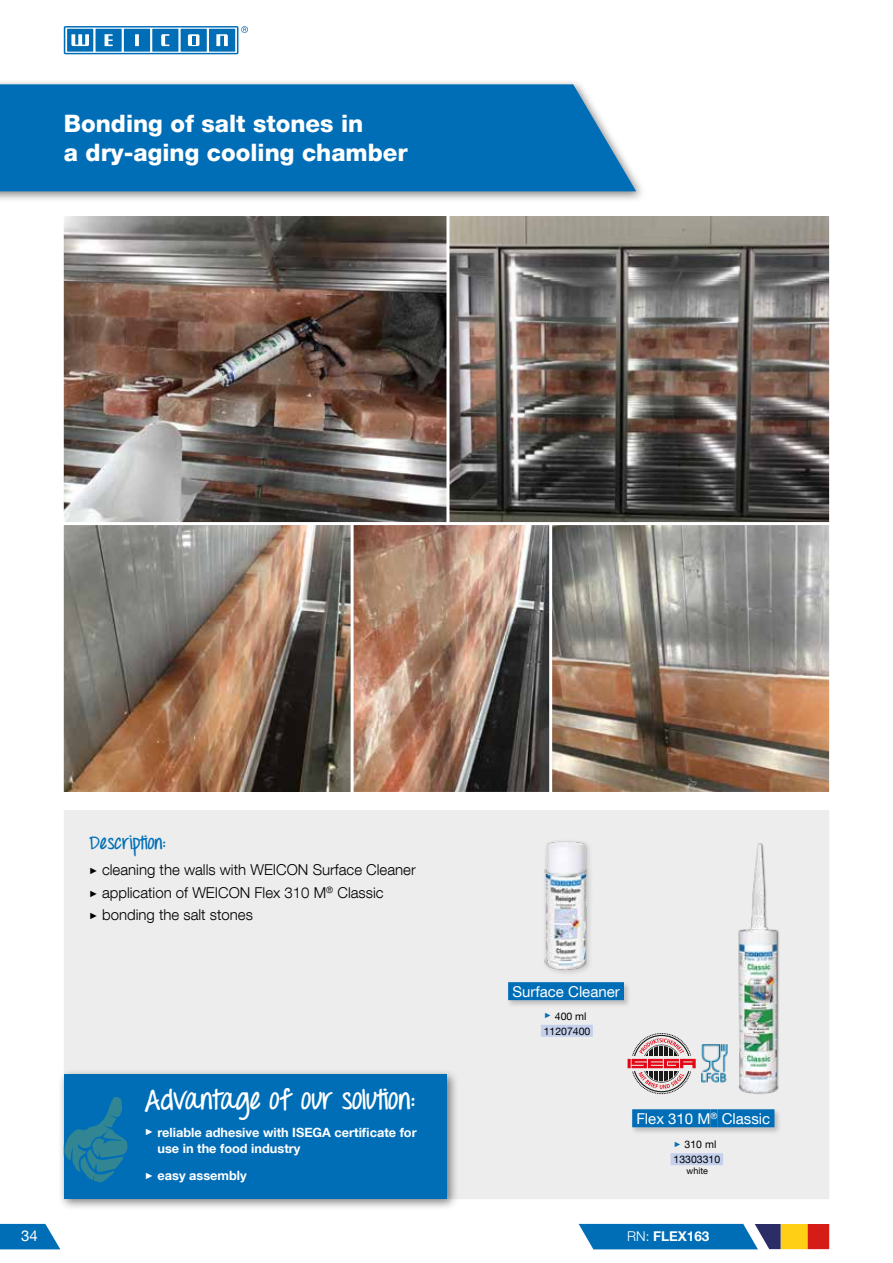
<style>
.page{position:relative;width:893px;height:1263px;background:#fff}
.page>*{position:absolute;margin:0;border:0;box-sizing:border-box;transform-origin:0 0}
.t1{font:700 27px "Throw My Hands Upinthe Air";color:#fff}
.t2{font:800 24px/28.8px "Helvetica Neue LT Com";color:#fff}
.t3{font:700 18px "Throw My Hands Upinthe Air";color:#006eb7}
.t4{font:300 15px/22.2px "Helvetica Neue LT Com";color:#000}
.t5{font:15px "Helvetica Neue LT Com";color:#fff}
.t6{font:700 13.5px "Helvetica Neue LT Com";color:#fff}
.t7{font:700 12.75px/16.5px "Helvetica Neue LT Com";color:#fff}
.t8{font:10.5px/15px "Helvetica Neue LT Com";color:#000}
.t9{font:9px "Helvetica Neue LT Com";color:#000}
.s1{font-family:"Arial";font-weight:400;font-size:9px}
.s2{font-family:"Arial";font-size:7.5px;color:#006eb7}
.s3{font-weight:300}
</style>
<div class="page">
<div style="left:0;top:78px;width:647px;height:126px;background:#000;opacity:.5"></div>
<div style="left:0;top:84px;width:636px;height:107px;background:#006eb7"></div>
<svg style="left:64px;top:26px;width:184px;height:28px;background:#4a98cb"></svg>
<svg style="left:0;top:1224px;width:60px;height:25px"></svg>
<img style="left:63px;top:527px;width:286px;height:256px">
<img style="left:349px;top:527px;width:199px;height:256px">
<img style="left:548px;top:527px;width:282px;height:256px">
<svg style="left:451px;top:216px;width:379px;height:311px;background:#6b645e"></svg>
<img style="left:63px;top:216px;width:388px;height:311px">
<svg style="left:37px;top:783px;width:793px;height:443px"></svg>
<div style="left:58px;top:1068px;width:401px;height:143px;background:#000;opacity:.5"></div>
<div style="left:64px;top:1074px;width:382px;height:125px;background:#006eb7"></div>
<svg style="left:64px;top:1097px;width:64px;height:86px"></svg>
<div style="left:671px;top:1153px;width:52px;height:12px;background:#c4d0ec"></div>
<svg style="left:628px;top:1033px;width:68px;height:61px;background:#c8a4a6"></svg>
<img style="left:700px;top:1043px;width:28px;height:40px">
<div style="left:631px;top:1108px;width:151px;height:27px;background:#000;opacity:.2"></div>
<div style="left:632px;top:1109px;width:78px;height:18px;background:#006eb7"></div>
<div style="left:710px;top:1109px;width:7px;height:18px;background:#006eb7"></div>
<div style="left:717px;top:1109px;width:57px;height:18px;background:#006eb7"></div>
<img style="left:733px;top:837px;width:50px;height:257px">
<div style="left:541px;top:1025px;width:52px;height:12px;background:#c4d0ec"></div>
<div style="left:542px;top:838px;width:53px;height:139px;background:#ececec"></div>
<img style="left:526px;top:837px;width:80px;height:136px">
<div style="left:507px;top:981px;width:124px;height:27px;background:#000;opacity:.2"></div>
<div style="left:508px;top:982px;width:116px;height:18px;background:#006eb7"></div>
<svg style="left:579px;top:1224px;width:250px;height:25px;background:#437797"></svg>
<h2 class="t2" style="left:64px;top:109px;width:346px">Bonding of salt stones in<br>a dry-aging cooling chamber</h2>
<p class="t3" style="left:89px;top:831px;width:78px">Description:</p>
<p class="t4" style="left:89px;top:859px;width:328px"><span class="s1">►</span> cleaning the walls with WEICON Surface Cleaner <span class="s1">►</span> application of WEICON Flex 310 M<sup>®</sup> Classic<br><span class="s1">►</span> bonding the salt stones</p>
<p class="t5" style="left:21px;top:1226px;width:18px">34</p>
<h1 class="t1" style="left:145px;top:1083px;width:272px">Advantage of our solution:</h1>
<p class="t7" style="left:158px;top:1123px;width:261px;text-indent:-13px"><span class="s1">►</span> reliable adhesive with ISEGA certificate for use in the food industry</p>
<p class="t7" style="left:145px;top:1167px;width:103px"><span class="s1">►</span> easy assembly</p>
<p class="t5" style="left:512px;top:982px;width:109px">Surface Cleaner</p>
<p class="t8" style="left:544px;top:1008px;width:48px"><span class="s2">►</span> 400 ml<br>11207400</p>
<p class="t5" style="left:636px;top:1109px;width:135px">Flex 310 M<sup>®</sup> Classic</p>
<p class="t8" style="left:673px;top:1137px;width:48px"><span class="s2">►</span> 310 ml<br>13303310</p>
<p class="t9" style="left:687px;top:1165px;width:23px">white</p>
<p class="t6" style="left:627px;top:1228px;width:84px"><span class="s3">RN:</span> FLEX163</p>
</div>
